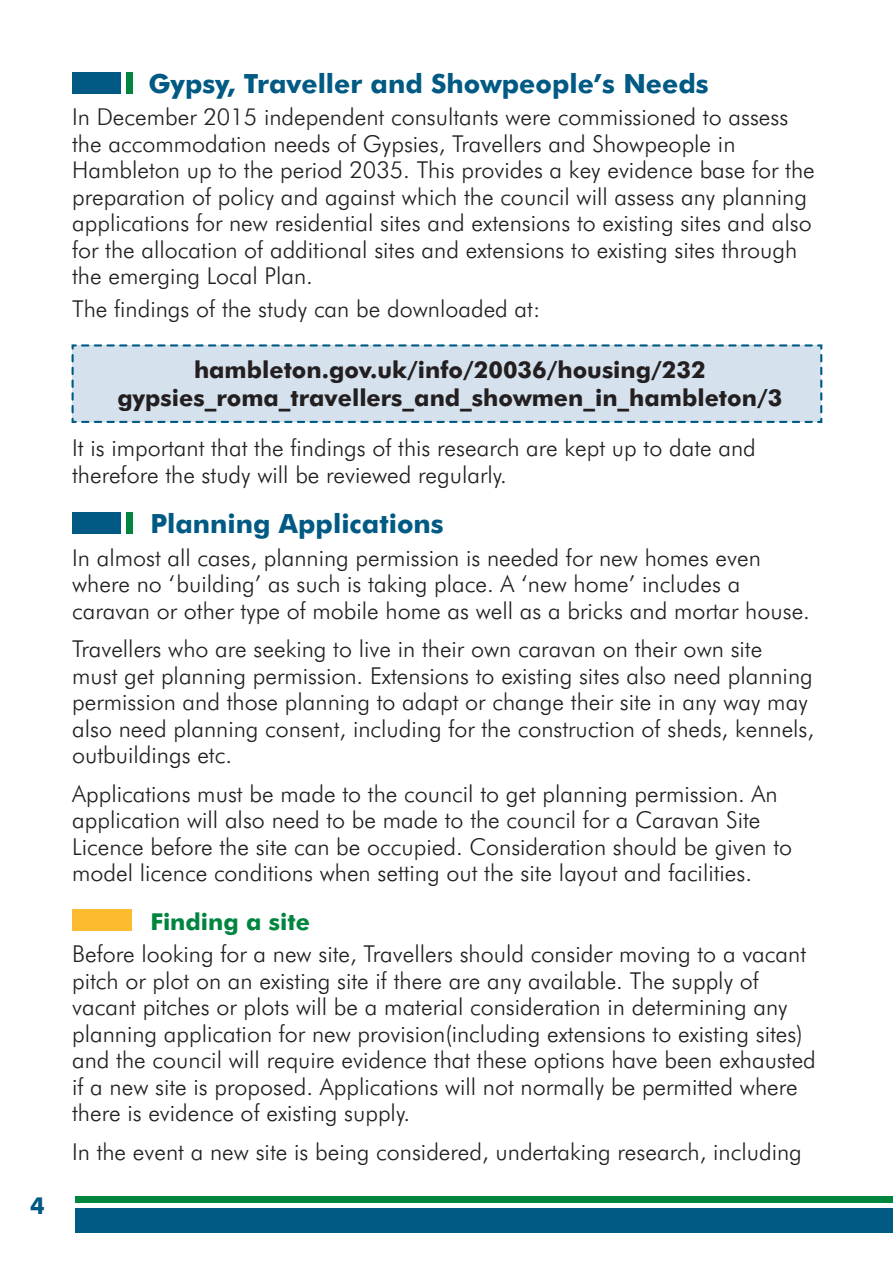
<style>
.page{position:relative;width:893px;height:1263px;background:#fff}
.page>*{position:absolute;margin:0;border:0;box-sizing:border-box;transform-origin:0 0}
.t1{font:700 26.55px "Futura BT";color:#005a84}
.t2{font:300 23.25px/26.5px "Futura BT";color:#231f20}
.t3{font:700 23.25px/28px "Futura BT";color:#231f20;text-align:center}
.t4{font:700 23.25px "Futura BT";color:#00853f}
.t5{font:700 23.25px "Futura BT";color:#005a84}
</style>
<div class="page">
<div style="left:75px;top:1208px;width:817px;height:24px;background:#005a84"></div>
<div style="left:75px;top:1196px;width:817px;height:6px;background:#00853f"></div>
<div style="left:71px;top:344px;width:752px;height:79px;background:#d5e2ed"></div>
<div style="left:72px;top:72px;width:48px;height:21px;background:#005a84"></div>
<div style="left:126px;top:72px;width:6px;height:21px;background:#00853f"></div>
<div style="left:72px;top:512px;width:48px;height:21px;background:#005a84"></div>
<div style="left:126px;top:512px;width:6px;height:21px;background:#00853f"></div>
<div style="left:72px;top:909px;width:60px;height:21px;background:#fdbb30"></div>
<p class="t5" style="left:30px;top:1196px;width:16px">4</p>
<p class="t1" style="left:148px;top:72px;width:561px">Gypsy, Traveller and Showpeople’s Needs</p>
<p class="t2" style="left:72px;top:106px;width:744px">In December 2015 independent consultants were commissioned to assess the accommodation needs of Gypsies, Travellers and Showpeople in Hambleton up to the period 2035. This provides a key evidence base for the preparation of policy and against which the council will assess any planning applications for new residential sites and extensions to existing sites and also for the allocation of additional sites and extensions to existing sites through the emerging Local Plan.</p>
<p class="t2" style="left:72px;top:297px;width:469px">The findings of the study can be downloaded at:</p>
<p class="t3" style="left:117px;top:358px;width:666px">hambleton.gov.uk/info/20036/housing/232 gypsies_roma_travellers_and_showmen_in_hambleton/3</p>
<p class="t2" style="left:72px;top:437px;width:685px">It is important that the findings of this research are kept up to date and therefore the study will be reviewed regularly.</p>
<p class="t1" style="left:150px;top:513px;width:295px">Planning Applications</p>
<p class="t2" style="left:72px;top:546px;width:739px">In almost all cases, planning permission is needed for new homes even where no ‘building’ as such is taking place. A ‘new home’ includes a caravan or other type of mobile home as well as a bricks and mortar house.</p>
<p class="t2" style="left:72px;top:638px;width:743px">Travellers who are seeking to live in their own caravan on their own site<br>must get planning permission. Extensions to existing sites also need planning permission and those planning to adapt or change their site in any way may also need planning consent, including for the construction of sheds, kennels, outbuildings etc.</p>
<p class="t2" style="left:72px;top:782px;width:721px">Applications must be made to the council to get planning permission. An application will also need to be made to the council for a Caravan Site Licence before the site can be occupied. Consideration should be given to model licence conditions when setting out the site layout and facilities.</p>
<p class="t4" style="left:150px;top:912px;width:161px">Finding a site</p>
<p class="t2" style="left:72px;top:943px;width:745px">Before looking for a new site, Travellers should consider moving to a vacant pitch or plot on an existing site if there are any available. The supply of vacant pitches or plots will be a material consideration in determining any planning application for new provision(including extensions to existing sites) and the council will require evidence that these options have been exhausted if a new site is proposed. Applications will not normally be permitted where there is evidence of existing supply.</p>
<p class="t2" style="left:72px;top:1140px;width:731px">In the event a new site is being considered, undertaking research, including</p>
</div>
